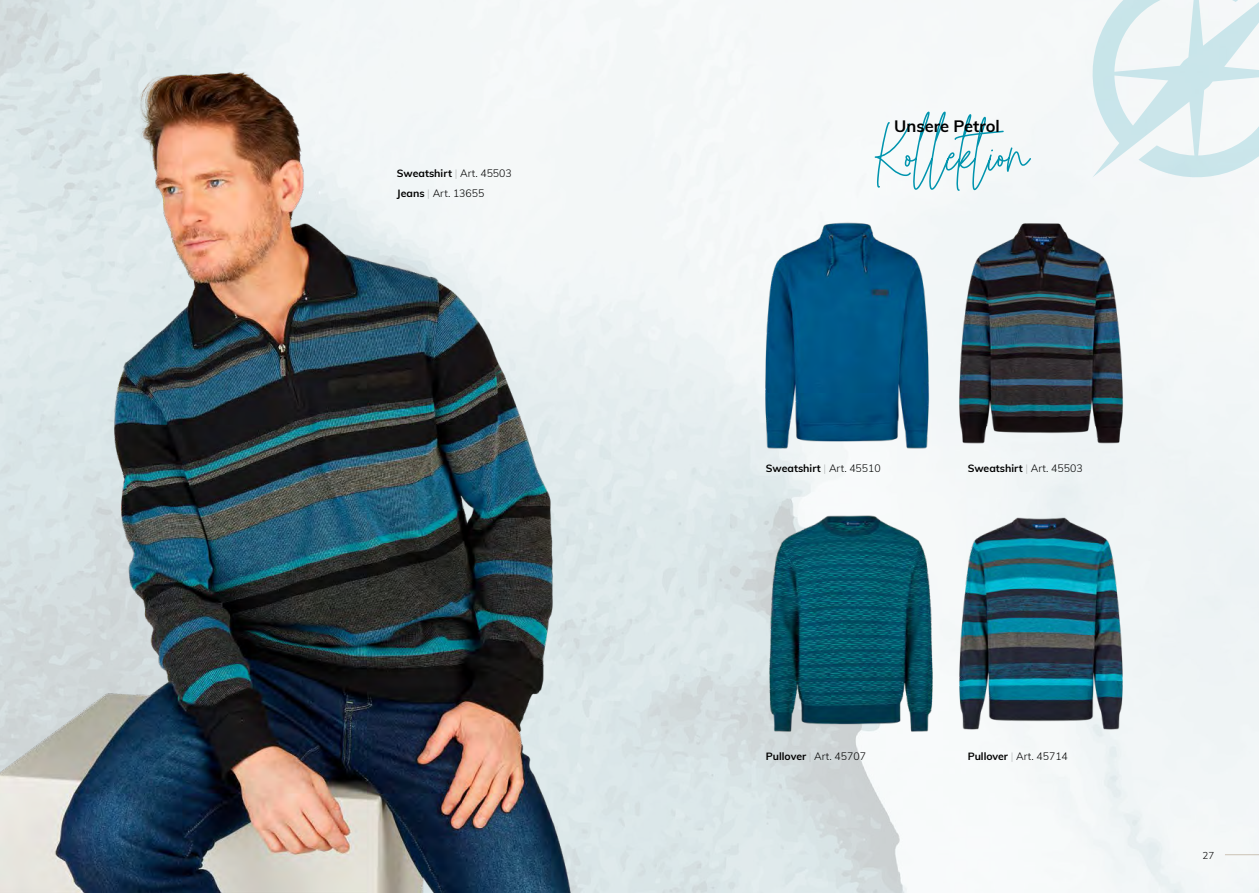
<style>
.page{position:relative;width:1259px;height:893px;background:#fff}
.page>*{position:absolute;margin:0;border:0;box-sizing:border-box;transform-origin:0 0}
.t1{font:700 16.5px "Muli";color:#000}
.t2{font:300 10.5px/19.5px "Muli";color:#000}
.t3{font:700 10.5px "Muli";color:#000}
.t4{font:300 9.75px "Muli";color:#000}
.s1{font-weight:700}
.s2{color:#b8bbbb}
.s3{font-weight:300;color:#b8bbbb}
.s4{font-weight:300}
</style>
<div class="page">
<img style="left:0;top:56px;width:578px;height:837px">
<img style="left:758px;top:209px;width:177px;height:253px">
<img style="left:952px;top:207px;width:177px;height:253px">
<img style="left:763px;top:497px;width:176px;height:253px">
<img style="left:952px;top:497px;width:177px;height:253px">
<svg style="left:1091px;top:0;width:168px;height:179px"></svg>
<hr style="left:1225px;top:854px;width:34px;height:1px;background:#cbc2b4">
<svg style="left:874px;top:112px;width:157px;height:79px"></svg>
<p class="t2" style="left:397px;top:163px;width:116px"><span class="s1">Sweatshirt</span> <span class="s2">|</span> Art. 45503<br><span class="s1">Jeans</span> <span class="s2">|</span> Art. 13655</p>
<h1 class="t1" style="left:894px;top:114px;width:107px">Unsere Petrol</h1>
<p class="t3" style="left:766px;top:461px;width:116px">Sweatshirt <span class="s3">|</span> <span class="s4">Art. 45510</span></p>
<p class="t3" style="left:967px;top:461px;width:116px">Sweatshirt <span class="s3">|</span> <span class="s4">Art. 45503</span></p>
<p class="t2" style="left:766px;top:746px;width:102px"><span class="s1">Pullover</span> <span class="s2">|</span> Art. 45707</p>
<p class="t2" style="left:967px;top:746px;width:102px"><span class="s1">Pullover</span> <span class="s2">|</span> Art. 45714</p>
<p class="t4" style="left:1202px;top:848px;width:13px">27</p>
</div>
